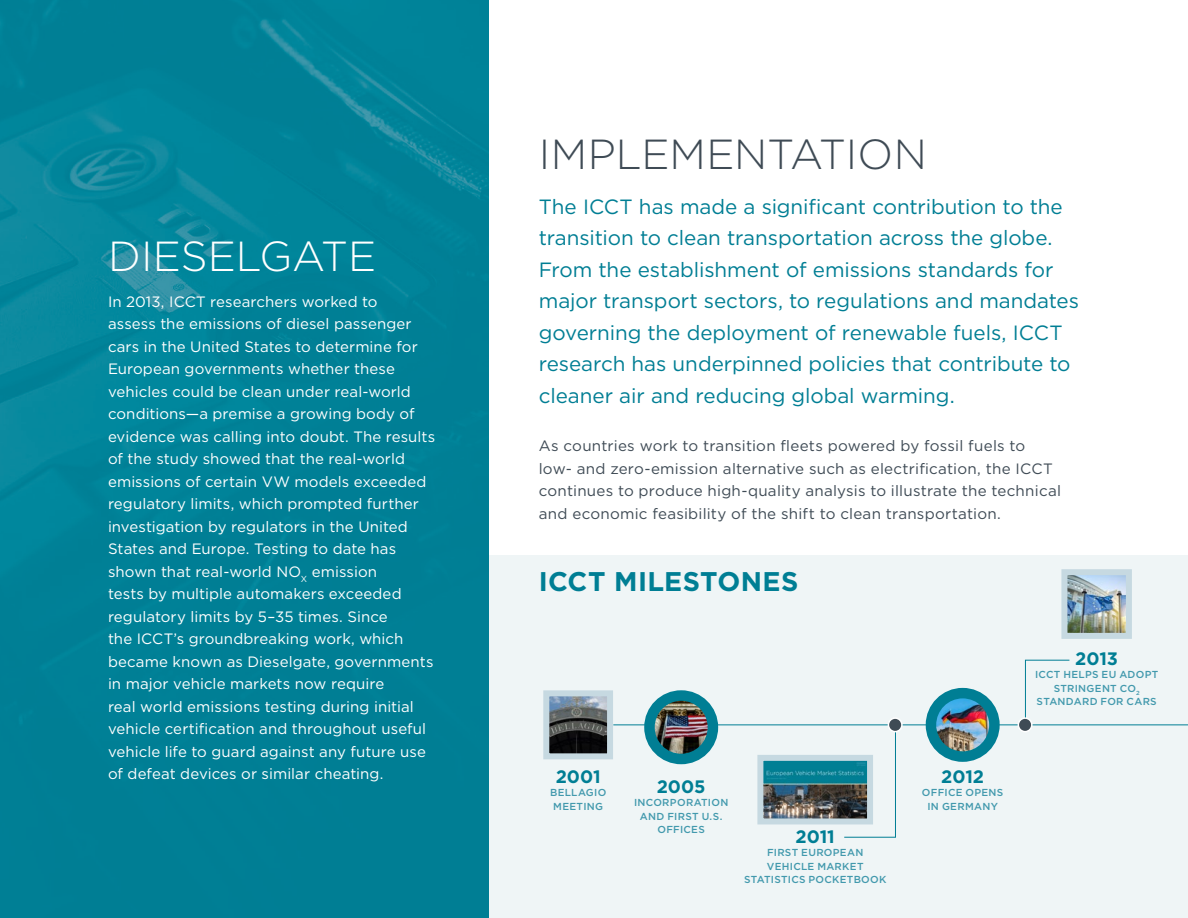
<style>
.page{position:relative;width:1188px;height:918px;background:#fff}
.page>*{position:absolute;margin:0;border:0;box-sizing:border-box;transform-origin:0 0}
.Heading_1{font:300 42px "Gotham";color:#3f4b55}
.Heading_1-2{font:300 42px "Gotham";letter-spacing:-.005em;color:#fff}
.Heading_1-3{font:700 27px "Gotham";letter-spacing:.015em;color:#007e94}
.Display_blue_paragraph{font:20.7px/31.5px "Gotham";letter-spacing:-.005em;color:#007e94}
.timeline_text{font:700 18px "Gotham";letter-spacing:-.005em;color:#007e94}
.Body_Copy{font:15px/22.5px "Gotham";letter-spacing:.005em;color:#fff}
.Body_Copy-2{font:15px/22.5px "Gotham";letter-spacing:.015em;color:#3f4b55}
.timeline_text-2{font:500 10.2px/13.5px "Gotham";letter-spacing:.03em;color:#4299ad;text-align:center}
</style>
<div class="page">
<div style="left:419px;top:555px;width:769px;height:363px;background:#eff5f6"></div>
<hr style="left:613px;top:724px;width:575px;height:1px;background:#007e94">
<img style="left:0;top:0;width:488px;height:918px">
<svg style="left:843px;top:724px;width:53px;height:114px"></svg>
<svg style="left:1025px;top:659px;width:45px;height:58px"></svg>
<img style="left:1068px;top:576px;width:57px;height:56px">
<div style="left:1061px;top:569px;width:71px;height:70px;border:6px solid #c6d9e1"></div>
<img style="left:764px;top:762px;width:102px;height:55px">
<div style="left:757px;top:755px;width:116px;height:69px;border:6px solid #c6d9e1"></div>
<img style="left:550px;top:697px;width:56px;height:55px">
<div style="left:543px;top:690px;width:70px;height:69px;border:6px solid #c6d9e1"></div>
<img style="left:931px;top:698px;width:62px;height:55px">
<div style="left:926px;top:688px;width:74px;height:74px;border:10px solid #007e94;border-radius:50%"></div>
<img style="left:649px;top:697px;width:64px;height:62px">
<div style="left:644px;top:690px;width:74px;height:74px;border:10px solid #007e94;border-radius:50%"></div>
<div style="left:888px;top:718px;width:14px;height:14px;background:#3f4b55;border-radius:50%"></div>
<div style="left:888px;top:717px;width:15px;height:15px;border:2px solid #fff;border-radius:50%"></div>
<div style="left:1018px;top:718px;width:14px;height:14px;background:#3f4b55;border-radius:50%"></div>
<div style="left:1018px;top:717px;width:15px;height:15px;border:2px solid #fff;border-radius:50%"></div>
<p class="Heading_1-2" style="left:108px;top:229px;width:270px">DIESELGATE</p>
<p class="Body_Copy" style="left:108px;top:290px;width:329px">In 2013, ICCT researchers worked to<br>assess the emissions of diesel passenger cars in the United States to determine for European governments whether these vehicles could be clean under real-world conditions—a premise a growing body of evidence was calling into doubt. The results of the study showed that the real-world emissions of certain VW models exceeded regulatory limits, which prompted further investigation by regulators in the United States and Europe. Testing to date has shown that real-world NO<sub>X</sub> emission<br>tests by multiple automakers exceeded regulatory limits by 5–35 times. Since<br>the ICCT’s groundbreaking work, which became known as Dieselgate, governments in major vehicle markets now require<br>real world emissions testing during initial vehicle certification and throughout useful vehicle life to guard against any future use of defeat devices or similar cheating.</p>
<p class="Heading_1" style="left:539px;top:127px;width:390px">IMPLEMENTATION</p>
<p class="Display_blue_paragraph" style="left:539px;top:190px;width:542px">The ICCT has made a significant contribution to the transition to clean transportation across the globe.<br>From the establishment of emissions standards for major transport sectors, to regulations and mandates governing the deployment of renewable fuels, ICCT research has underpinned policies that contribute to cleaner air and reducing global warming.</p>
<p class="Body_Copy-2" style="left:539px;top:434px;width:524px">As countries work to transition fleets powered by fossil fuels to low- and zero-emission alternative such as electrification, the ICCT continues to produce high-quality analysis to illustrate the technical and economic feasibility of the shift to clean transportation.</p>
<p class="Heading_1-3" style="left:539px;top:563px;width:261px">ICCT MILESTONES</p>
<p class="timeline_text" style="left:556px;top:764px;width:46px">2001</p>
<p class="timeline_text-2" style="left:550px;top:786px;width:58px">BELLAGIO<br>MEETING</p>
<p class="timeline_text" style="left:657px;top:774px;width:50px">2005</p>
<p class="timeline_text-2" style="left:634px;top:796px;width:96px">INCORPORATION<br>AND FIRST U.S.<br>OFFICES</p>
<p class="timeline_text" style="left:796px;top:825px;width:41px">2011</p>
<p class="timeline_text-2" style="left:744px;top:846px;width:144px">FIRST EUROPEAN<br>VEHICLE MARKET<br>STATISTICS POCKETBOOK</p>
<p class="timeline_text" style="left:941px;top:764px;width:44px">2012</p>
<p class="timeline_text-2" style="left:922px;top:786px;width:83px">OFFICE OPENS<br>IN GERMANY</p>
<p class="timeline_text" style="left:1075px;top:647px;width:44px">2013</p>
<p class="timeline_text-2" style="left:1035px;top:668px;width:125px">ICCT HELPS EU ADOPT<br>STRINGENT CO<sub>2<br></sub>STANDARD FOR CARS</p>
</div>
